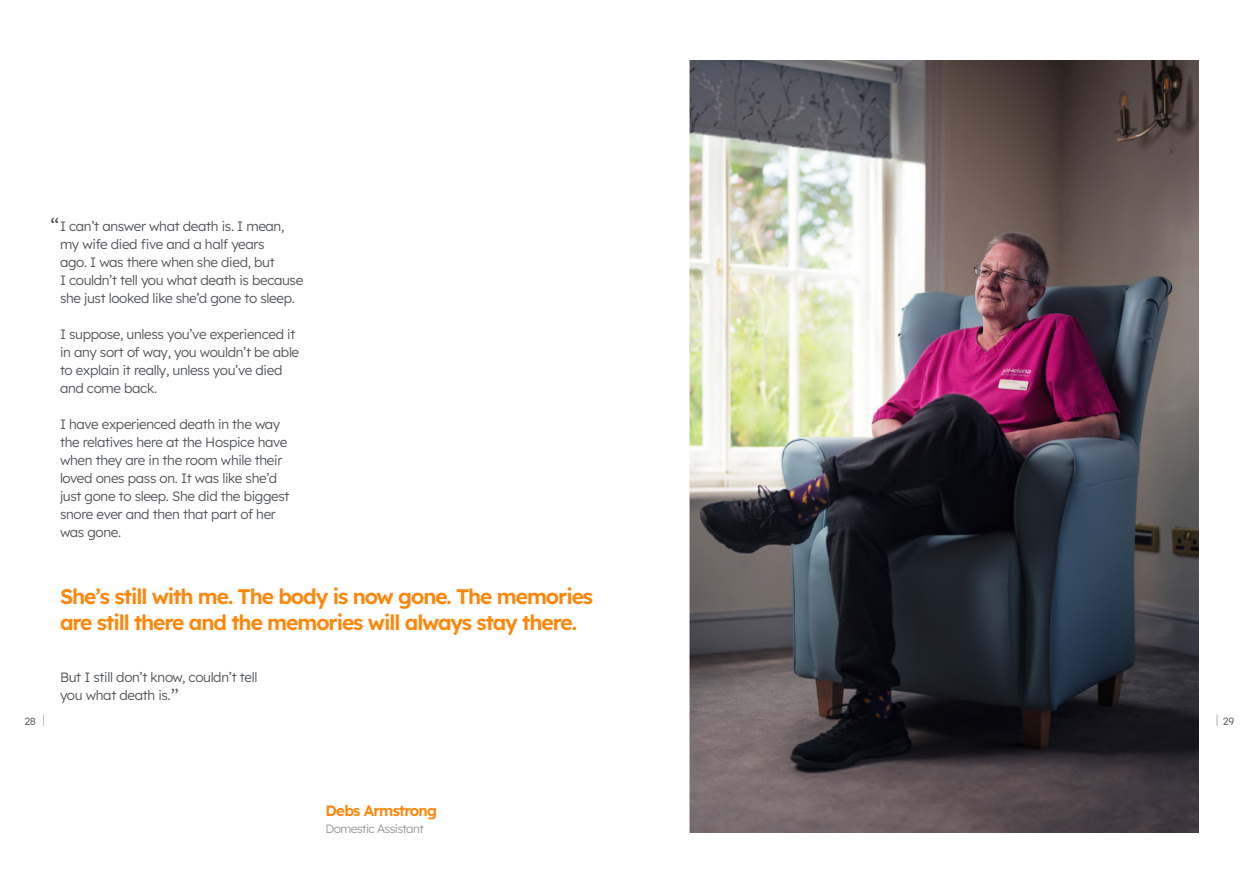
<style>
.page{position:relative;width:1259px;height:893px;background:#fff}
.page>*{position:absolute;margin:0;border:0;box-sizing:border-box;transform-origin:0 0}
.t1{font:300 21.75px "Lexend";color:#52555a}
.t2{font:21px/25.3px "Lexend";letter-spacing:-.05em;color:#ff8609}
.t3{font:15px "Lexend";letter-spacing:-.05em;color:#ff8609}
.t4{font:300 13.5px/18px "Lexend";letter-spacing:-.025em;color:#52555a}
.t5{font:300 12px "Lexend";letter-spacing:-.05em;color:#97999c}
.t6{font:300 10.5px "Lexend";color:#52555a}
.s1{font-weight:200;font-size:21.75px}
.s2{font-family:"Aktiv Grotesk";font-weight:100;font-size:15.75px}
</style>
<div class="page">
<img style="left:690px;top:61px;width:508px;height:771px">
<h1 class="t1" style="left:50px;top:211px;width:11px">“</h1>
<p class="t4" style="left:60px;top:216px;width:245px">I can’t answer what death is. I mean, my wife died five and a half years<br>ago. I was there when she died, but<br>I couldn’t tell you what death is because she just looked like she’d gone to sleep.</p>
<p class="t4" style="left:60px;top:324px;width:241px">I suppose, unless you’ve experienced it in any sort of way, you wouldn’t be able to explain it really, unless you’ve died and come back.</p>
<p class="t4" style="left:60px;top:414px;width:231px">I have experienced death in the way the relatives here at the Hospice have when they are in the room while their loved ones pass on. It was like she’d just gone to sleep. She did the biggest snore ever and then that part of her was gone.</p>
<h2 class="t2" style="left:60px;top:583px;width:535px">She’s still with me. The body is now gone. The memories are still there and the memories will always stay there.</h2>
<p class="t4" style="left:60px;top:667px;width:199px">But I still don’t know, couldn’t tell you what death is.<span class="s1">”</span></p>
<p class="t6" style="left:25px;top:713px;width:22px">28 <span class="s2">I</span></p>
<p class="t6" style="left:1216px;top:713px;width:20px"><span class="s2">I</span> 29</p>
<p class="t3" style="left:326px;top:800px;width:113px">Debs Armstrong</p>
<p class="t5" style="left:326px;top:820px;width:100px">Domestic Assistant</p>
</div>
